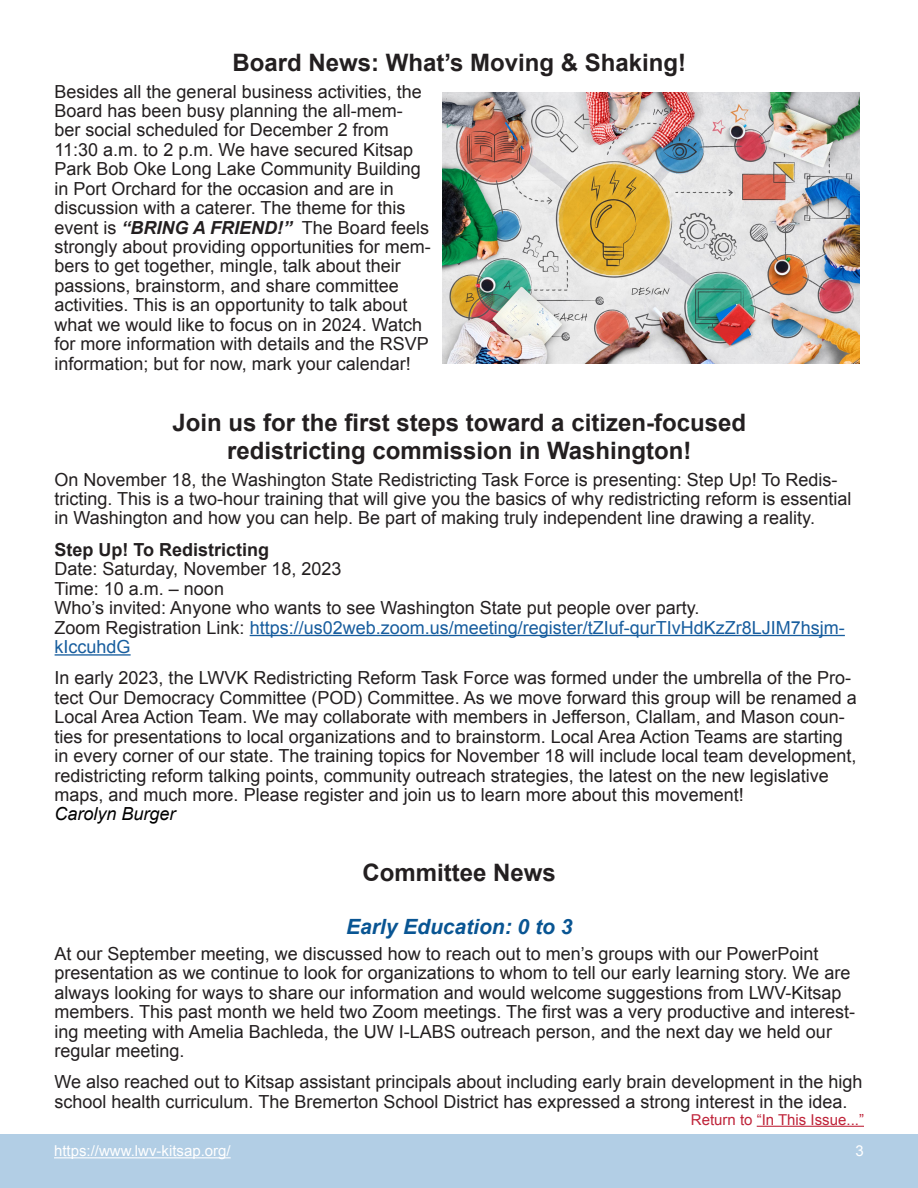
<style>
.page{position:relative;width:918px;height:1188px;background:#fff}
.page>*{position:absolute;margin:0;border:0;box-sizing:border-box;transform-origin:0 0}
.Headline_-_Level_1{font:700 24px/28.8px "Arial";color:#231f20;text-align:center}
.Sub-heading__Level_2{font:italic 700 21px "Arial";color:#095593}
.Main_Text{font:18px/19.4px "Arial";color:#231f20}
.t1{font:15px "Arial";color:#fff}
.Return_to_Front_Page{font:15px "Arial";color:#bf2339}
.s1{font-weight:700;font-style:italic}
.s2{font-weight:700}
.s3{color:#175d9e}
.s4{font-style:italic;color:#000}
</style>
<div class="page">
<div style="left:0;top:1134px;width:918px;height:54px;background:#b2cee5"></div>
<hr style="left:54px;top:1157px;width:177px;height:1px;background:#fff">
<hr style="left:250px;top:635px;width:595px;height:1px;background:#175d9e">
<hr style="left:55px;top:654px;width:76px;height:2px;background:#175d9e">
<hr style="left:757px;top:1126px;width:107px;height:1px;background:#bf2339">
<img style="left:443px;top:93px;width:417px;height:271px">
<p class="Headline_-_Level_1" style="left:232px;top:49px;width:455px">Board News: What’s Moving &amp; Shaking!</p>
<p class="Main_Text" style="left:55px;top:82px;width:378px">Besides all the general business activities, the Board has been busy planning the all-mem&shy;ber social scheduled for December 2 from 11:30 a.m. to 2 p.m. We have secured Kitsap Park Bob Oke Long Lake Community Building in Port Orchard for the occasion and are in discussion with a caterer. The theme for this event is <span class="s1">“BRING A FRIEND!”</span> The Board feels strongly about providing opportunities for mem&shy;bers to get together, mingle, talk about their passions, brainstorm, and share committee activities. This is an opportunity to talk about what we would like to focus on in 2024. Watch for more information with details and the RSVP information; but for now, mark your calendar!</p>
<p class="Headline_-_Level_1" style="left:173px;top:409px;width:575px">Join us for the first steps toward a citizen-focused redistricting commission in Washington!</p>
<p class="Main_Text" style="left:55px;top:470px;width:798px">On November 18, the Washington State Redistricting Task Force is presenting: Step Up! To Redis&shy;tricting. This is a two-hour training that will give you the basics of why redistricting reform is essential in Washington and how you can help. Be part of making truly independent line drawing a reality.</p>
<p class="Main_Text" style="left:55px;top:540px;width:792px"><span class="s2">Step Up! To Redistricting<br></span>Date: Saturday, November 18, 2023<br>Time: 10 a.m. – noon<br>Who’s invited: Anyone who wants to see Washington State put people over party.<br>Zoom Registration Link: <span class="s3">https://us02web.zoom.us/meeting/register/tZIuf-qurTIvHdKzZr8LJIM7hsjm&shy;kIccuhdG</span></p>
<p class="Main_Text" style="left:55px;top:669px;width:804px">In early 2023, the LWVK Redistricting Reform Task Force was formed under the umbrella of the Pro&shy;tect Our Democracy Committee (POD) Committee. As we move forward this group will be renamed a Local Area Action Team. We may collaborate with members in Jefferson, Clallam, and Mason coun&shy;ties for presentations to local organizations and to brainstorm. Local Area Action Teams are starting in every corner of our state. The training topics for November 18 will include local team development, redistricting reform talking points, community outreach strategies, the latest on the new legislative maps, and much more. Please register and join us to learn more about this movement!<br><span class="s4">Carolyn Burger</span></p>
<p class="Headline_-_Level_1" style="left:363px;top:859px;width:195px">Committee News</p>
<p class="Sub-heading__Level_2" style="left:346px;top:913px;width:228px">Early Education: 0 to 3</p>
<p class="Main_Text" style="left:55px;top:944px;width:802px">At our September meeting, we discussed how to reach out to men’s groups with our PowerPoint presentation as we continue to look for organizations to whom to tell our early learning story. We are always looking for ways to share our information and would welcome suggestions from LWV-Kitsap members. This past month we held two Zoom meetings. The first was a very productive and interest&shy;ing meeting with Amelia Bachleda, the UW I-LABS outreach person, and the next day we held our regular meeting.</p>
<p class="Main_Text" style="left:55px;top:1073px;width:810px">We also reached out to Kitsap assistant principals about including early brain development in the high school health curriculum. The Bremerton School District has expressed a strong interest in the idea.</p>
<p class="Return_to_Front_Page" style="left:691px;top:1110px;width:175px">Return to “In This Issue...”</p>
<p class="t1" style="left:54px;top:1141px;width:178px">https://www.lwv-kitsap.org/</p>
<p class="t1" style="left:856px;top:1141px;width:10px">3</p>
</div>
